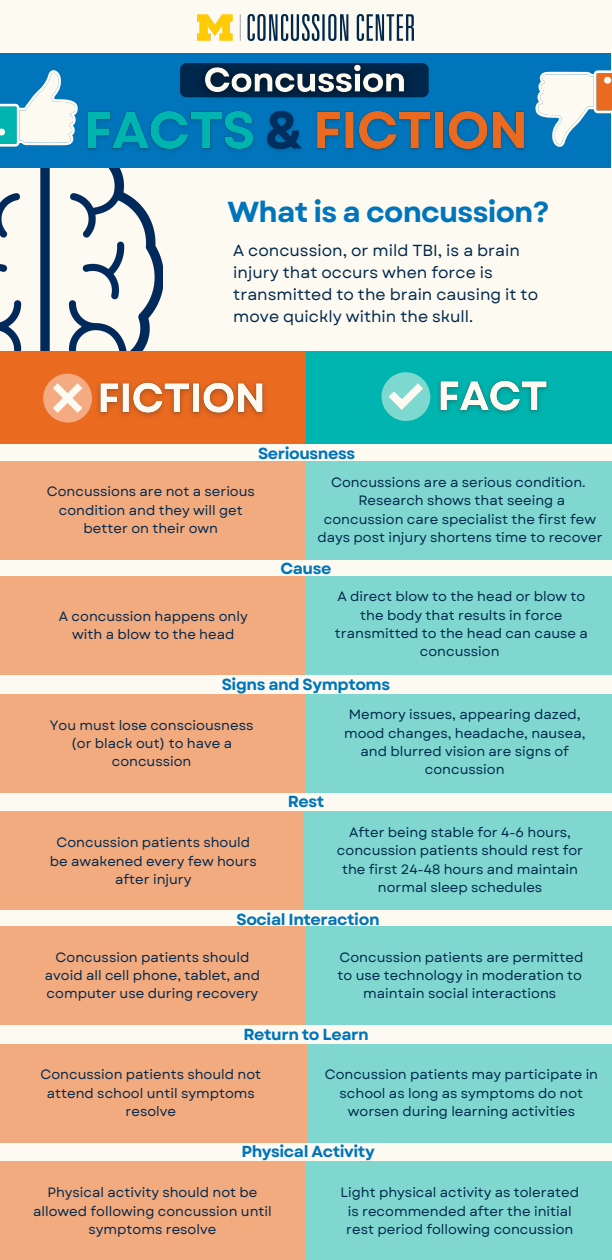
<style>
.page{position:relative;width:612px;height:1260px;background:#fdfaf1}
.page>*{position:absolute;margin:0;border:0;box-sizing:border-box;transform-origin:0 0}
.t1{font:52.8px "Garet";color:#fdfaf1}
.t2{font:700 28.9px "Garet";letter-spacing:-.025em;color:#0075bc}
.t3{font:16px/21.8px "Garet";color:#00274c}
.t4{font:700 16px "Garet";letter-spacing:-.025em;color:#0075bc}
.t5{font:13.5px/18.4px "Garet";color:#00274c;text-align:center}
</style>
<div class="page">
<img style="left:0;top:168px;width:162px;height:183px">
<div style="left:0;top:53px;width:611px;height:115px;background:#0075bc"></div>
<svg style="left:0;top:70px;width:77px;height:77px"></svg>
<img style="left:77px;top:93px;width:448px;height:84px">
<svg style="left:535px;top:70px;width:77px;height:77px"></svg>
<img style="left:197px;top:15px;width:217px;height:26px">
<div style="left:180px;top:63px;width:249px;height:34px;background:#00274c;border-radius:6px"></div>
<img style="left:188px;top:62px;width:232px;height:59px">
<div style="left:305px;top:576px;width:307px;height:99px;background:#7fd7d0"></div>
<div style="left:305px;top:694px;width:307px;height:98px;background:#7fd7d0"></div>
<div style="left:307px;top:1044px;width:305px;height:99px;background:#7fd7d0"></div>
<div style="left:306px;top:1162px;width:306px;height:98px;background:#7fd7d0"></div>
<div style="left:305px;top:927px;width:307px;height:98px;background:#7fd7d0"></div>
<div style="left:0;top:927px;width:305px;height:98px;background:#f2ab7f"></div>
<div style="left:0;top:461px;width:305px;height:99px;background:#f2ab7f"></div>
<div style="left:305px;top:461px;width:307px;height:99px;background:#7fd7d0"></div>
<div style="left:0;top:576px;width:305px;height:99px;background:#f2ab7f"></div>
<div style="left:304px;top:812px;width:308px;height:98px;background:#7fd7d0"></div>
<div style="left:0;top:812px;width:304px;height:98px;background:#f2ab7f"></div>
<div style="left:0;top:694px;width:305px;height:98px;background:#f2ab7f"></div>
<div style="left:0;top:1044px;width:307px;height:99px;background:#f2ab7f"></div>
<div style="left:0;top:1162px;width:306px;height:98px;background:#f2ab7f"></div>
<div style="left:305px;top:351px;width:307px;height:93px;background:#00b5af"></div>
<div style="left:382px;top:372px;width:48px;height:49px;background:#7dd8d0;border-radius:50%"></div>
<svg style="left:389px;top:383px;width:40px;height:37px"></svg>
<img style="left:429px;top:380px;width:119px;height:34px">
<div style="left:0;top:351px;width:305px;height:93px;background:#ea6a20"></div>
<div style="left:43px;top:374px;width:49px;height:48px;background:#f4ab81;border-radius:50%"></div>
<svg style="left:53px;top:383px;width:35px;height:39px"></svg>
<img style="left:88px;top:382px;width:177px;height:35px">
<p class="t1" style="left:8px;top:185px;width:15px;rotate:-180deg">.</p>
<p class="t2" style="left:228px;top:191px;width:323px">What is a concussion?</p>
<p class="t3" style="left:233px;top:240px;width:306px">A concussion, or mild TBI, is a brain injury that occurs when force is transmitted to the brain causing it to move quickly within the skull.</p>
<p class="t1" style="left:614px;top:134px;width:15px;rotate:-180deg">.</p>
<p class="t4" style="left:258px;top:442px;width:99px">Seriousness</p>
<p class="t5" style="left:47px;top:482px;width:210px">Concussions are not a serious condition and they will get better on their own</p>
<p class="t5" style="left:59px;top:607px;width:190px">A concussion happens only with a blow to the head</p>
<p class="t5" style="left:317px;top:473px;width:287px">Concussions are a serious condition.<br>Research shows that seeing a concussion care specialist the first few days post injury shortens time to recover</p>
<p class="t4" style="left:280px;top:557px;width:53px">Cause</p>
<p class="t5" style="left:335px;top:587px;width:254px">A direct blow to the head or blow to the body that results in force transmitted to the head can cause a concussion</p>
<p class="t4" style="left:222px;top:673px;width:170px">Signs and Symptoms</p>
<p class="t5" style="left:50px;top:716px;width:205px">You must lose consciousness (or black out) to have a concussion</p>
<p class="t5" style="left:50px;top:833px;width:209px">Concussion patients should be awakened every few hours after injury</p>
<p class="t4" style="left:288px;top:790px;width:38px">Rest</p>
<p class="t5" style="left:344px;top:705px;width:243px">Memory issues, appearing dazed, mood changes, headache, nausea, and blurred vision are signs of concussion</p>
<p class="t5" style="left:337px;top:823px;width:248px">After being stable for 4-6 hours, concussion patients should rest for the first 24-48 hours and maintain normal sleep schedules</p>
<p class="t4" style="left:237px;top:908px;width:145px">Social Interaction</p>
<p class="t5" style="left:45px;top:948px;width:217px">Concussion patients should avoid all cell phone, tablet, and computer use during recovery</p>
<p class="t5" style="left:338px;top:948px;width:247px">Concussion patients are permitted to use technology in moderation to maintain social interactions</p>
<p class="t4" style="left:243px;top:1023px;width:127px">Return to Learn</p>
<p class="t5" style="left:40px;top:1065px;width:222px">Concussion patients should not attend school until symptoms resolve</p>
<p class="t5" style="left:325px;top:1065px;width:275px">Concussion patients may participate in school as long as symptoms do not worsen during learning activities</p>
<p class="t4" style="left:241px;top:1140px;width:135px">Physical Activity</p>
<p class="t5" style="left:33px;top:1183px;width:240px">Physical activity should not be allowed following concussion until symptoms resolve</p>
<p class="t5" style="left:341px;top:1183px;width:240px">Light physical activity as tolerated is recommended after the initial rest period following concussion</p>
</div>
